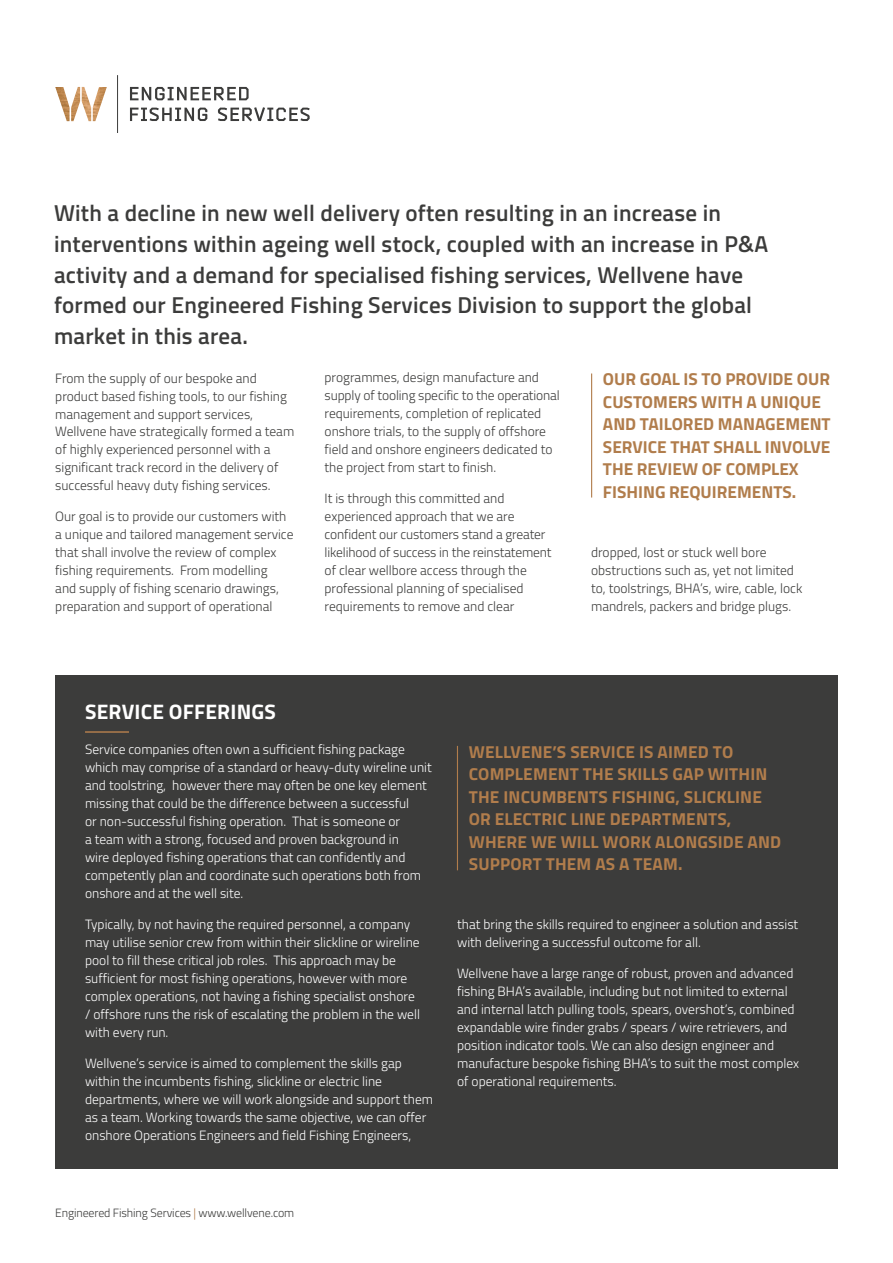
<style>
.page{position:relative;width:893px;height:1263px;background:#fff}
.page>*{position:absolute;margin:0;border:0;box-sizing:border-box;transform-origin:0 0}
.t1{font:600 22.95px/30.6px "Titillium";letter-spacing:.01em;color:#3c3c3b}
.t2{font:700 21px "Titillium";letter-spacing:.01em;color:#fff}
.t3{font:700 17.25px/22.5px "Titillium";letter-spacing:.01em;color:#b17d4c}
.t4{font:300 13.5px/18px "Titillium";color:#fff}
.t5{font:300 13.5px/18px "Titillium";color:#3c3c3b}
.t6{font:300 12px "Titillium";letter-spacing:-.01em;color:#3c3c3b}
.s1{color:#b17d4c}
</style>
<div class="page">
<div style="left:55px;top:676px;width:783px;height:493px;background:#3c3c3b"></div>
<img style="left:55px;top:87px;width:25px;height:34px">
<img style="left:82px;top:87px;width:9px;height:34px">
<img style="left:93px;top:87px;width:14px;height:34px">
<hr style="left:117px;top:75px;width:1px;height:58px;background:#3c3c3b">
<svg style="left:130px;top:107px;width:180px;height:14px"></svg>
<svg style="left:130px;top:87px;width:119px;height:14px"></svg>
<hr style="left:85px;top:731px;width:44px;height:2px;background:#b17d4c">
<hr style="left:457px;top:746px;width:1px;height:124px;background:#b17d4c">
<hr style="left:591px;top:373px;width:1px;height:124px;background:#b17d4c">
<p class="t1" style="left:54px;top:197px;width:716px">With a decline in new well delivery often resulting in an increase in interventions within ageing well stock, coupled with an increase in P&amp;A activity and a demand for specialised fishing services, Wellvene have formed our Engineered Fishing Services Division to support the global market in this area.</p>
<p class="t5" style="left:55px;top:368px;width:240px">From the supply of our bespoke and product based fishing tools, to our fishing management and support services, Wellvene have strategically formed a team of highly experienced personnel with a significant track record in the delivery of successful heavy duty fishing services.</p>
<p class="t5" style="left:55px;top:507px;width:240px">Our goal is to provide our customers with a unique and tailored management service that shall involve the review of complex fishing requirements. From modelling<br>and supply of fishing scenario drawings, preparation and support of operational</p>
<p class="t5" style="left:325px;top:368px;width:237px">programmes, design manufacture and supply of tooling specific to the operational requirements, completion of replicated onshore trials, to the supply of offshore field and onshore engineers dedicated to the project from start to finish.</p>
<p class="t5" style="left:325px;top:489px;width:229px">It is through this committed and experienced approach that we are confident our customers stand a greater likelihood of success in the reinstatement of clear wellbore access through the professional planning of specialised requirements to remove and clear</p>
<p class="t3" style="left:603px;top:367px;width:229px">OUR GOAL IS TO PROVIDE OUR<br>CUSTOMERS WITH A UNIQUE<br>AND TAILORED MANAGEMENT<br>SERVICE THAT SHALL INVOLVE<br>THE REVIEW OF COMPLEX<br>FISHING REQUIREMENTS.</p>
<p class="t5" style="left:591px;top:543px;width:213px">dropped, lost or stuck well bore obstructions such as, yet not limited to, toolstrings, BHA’s, wire, cable, lock mandrels, packers and bridge plugs.</p>
<h2 class="t2" style="left:85px;top:696px;width:192px">SERVICE OFFERINGS</h2>
<p class="t4" style="left:85px;top:740px;width:348px">Service companies often own a sufficient fishing package which may comprise of a standard or heavy-duty wireline unit and toolstring, however there may often be one key element missing that could be the difference between a successful<br>or non-successful fishing operation. That is someone or<br>a team with a strong, focused and proven background in<br>wire deployed fishing operations that can confidently and competently plan and coordinate such operations both from onshore and at the well site.</p>
<p class="t4" style="left:85px;top:914px;width:336px">Typically, by not having the required personnel, a company may utilise senior crew from within their slickline or wireline pool to fill these critical job roles. This approach may be sufficient for most fishing operations, however with more complex operations, not having a fishing specialist onshore / offshore runs the risk of escalating the problem in the well with every run.</p>
<p class="t4" style="left:85px;top:1053px;width:350px">Wellvene’s service is aimed to complement the skills gap within the incumbents fishing, slickline or electric line departments, where we will work alongside and support them as a team. Working towards the same objective, we can offer onshore Operations Engineers and field Fishing Engineers,</p>
<p class="t3" style="left:469px;top:740px;width:314px">WELLVENE’S SERVICE IS AIMED TO<br>COMPLEMENT THE SKILLS GAP WITHIN<br>THE INCUMBENTS FISHING, SLICKLINE<br>OR ELECTRIC LINE DEPARTMENTS,<br>WHERE WE WILL WORK ALONGSIDE AND<br>SUPPORT THEM AS A TEAM.</p>
<p class="t4" style="left:457px;top:915px;width:343px">that bring the skills required to engineer a solution and assist with delivering a successful outcome for all.</p>
<p class="t4" style="left:457px;top:963px;width:344px">Wellvene have a large range of robust, proven and advanced fishing BHA’s available, including but not limited to external and internal latch pulling tools, spears, overshot’s, combined expandable wire finder grabs / spears / wire retrievers, and position indicator tools. We can also design engineer and manufacture bespoke fishing BHA’s to suit the most complex of operational requirements.</p>
<p class="t6" style="left:55px;top:1204px;width:241px">Engineered Fishing Services <span class="s1">|</span> www.wellvene.com</p>
</div>
